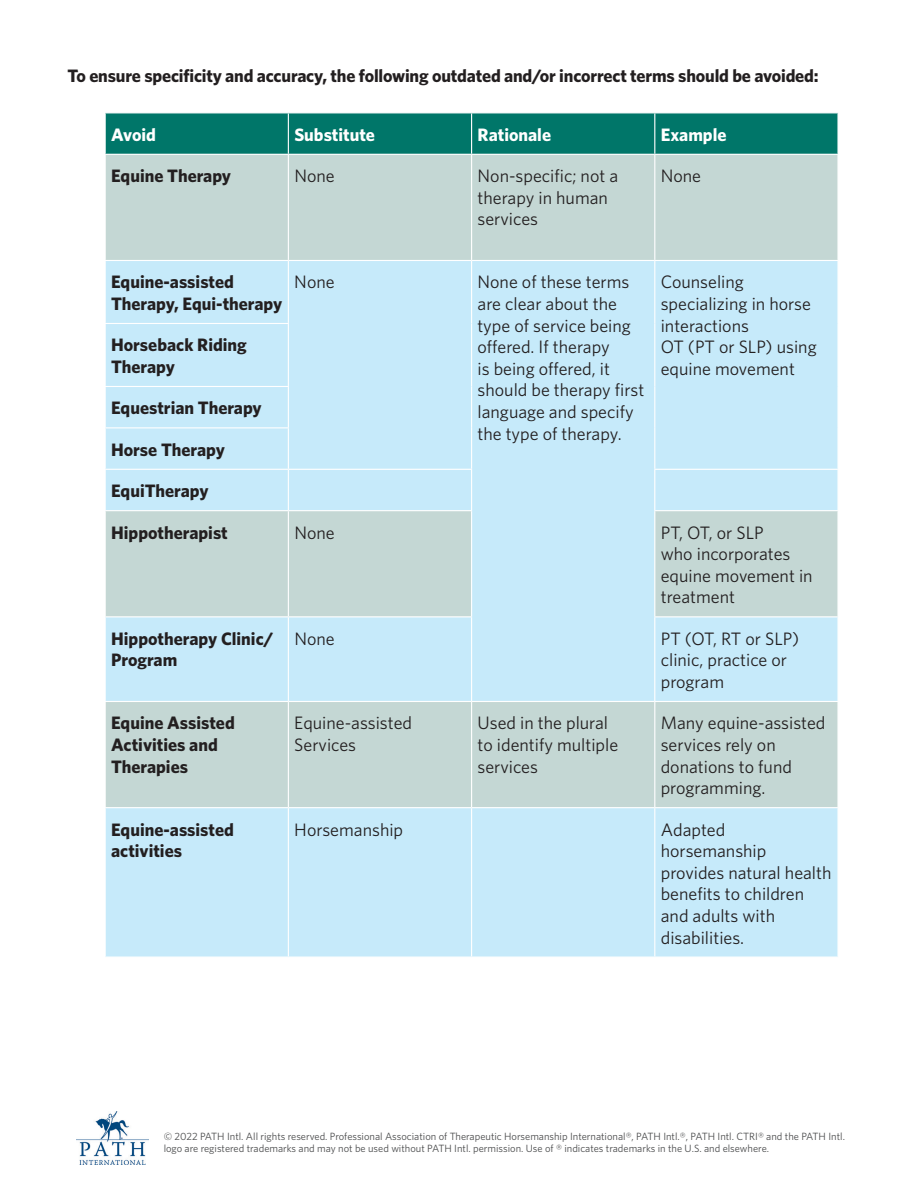
<style>
.page{position:relative;width:918px;height:1188px;background:#fff}
.page>*{position:absolute;margin:0;border:0;box-sizing:border-box;transform-origin:0 0}
.t1{font:18px/21.6px "Whitney";color:#231f20}
.t2{font:700 18px/21.6px "Whitney";color:#231f20}
.t3{font:700 18px "Whitney";color:#fff}
.Body_copy_2{font:10.5px/12px "Whitney";color:#4b4c4d}
</style>
<div class="page">
<div style="left:106px;top:113px;width:731px;height:41px;background:#007669"></div>
<div style="left:106px;top:155px;width:731px;height:105px;background:#c4d7d4"></div>
<div style="left:106px;top:261px;width:731px;height:62px;background:#c6eafa"></div>
<div style="left:106px;top:323px;width:731px;height:634px;background:#c6eafa"></div>
<svg style="left:106px;top:511px;width:731px;height:296px;background:#c4dee2"></svg>
<hr style="left:288px;top:113px;width:1px;height:41px;background:#fff">
<hr style="left:471px;top:113px;width:1px;height:41px;background:#fff">
<hr style="left:654px;top:113px;width:1px;height:41px;background:#fff">
<hr style="left:288px;top:155px;width:1px;height:105px;background:#fff">
<hr style="left:471px;top:155px;width:1px;height:105px;background:#fff">
<hr style="left:654px;top:155px;width:1px;height:105px;background:#fff">
<hr style="left:288px;top:261px;width:1px;height:62px;background:#fff">
<hr style="left:471px;top:261px;width:1px;height:62px;background:#fff">
<hr style="left:654px;top:261px;width:1px;height:62px;background:#fff">
<hr style="left:105px;top:323px;width:184px;height:1px;background:#fff">
<hr style="left:288px;top:324px;width:1px;height:62px;background:#fff">
<hr style="left:471px;top:323px;width:1px;height:63px;background:#fff">
<hr style="left:654px;top:323px;width:1px;height:63px;background:#fff">
<hr style="left:105px;top:386px;width:184px;height:1px;background:#fff">
<hr style="left:288px;top:387px;width:1px;height:40px;background:#fff">
<hr style="left:471px;top:386px;width:1px;height:42px;background:#fff">
<hr style="left:654px;top:386px;width:1px;height:42px;background:#fff">
<hr style="left:105px;top:427px;width:184px;height:1px;background:#fff">
<hr style="left:288px;top:428px;width:1px;height:41px;background:#fff">
<hr style="left:471px;top:428px;width:1px;height:41px;background:#fff">
<hr style="left:654px;top:428px;width:1px;height:41px;background:#fff">
<hr style="left:105px;top:469px;width:183px;height:1px;background:#fff">
<hr style="left:288px;top:469px;width:184px;height:1px;background:#fff">
<hr style="left:288px;top:470px;width:1px;height:40px;background:#fff">
<hr style="left:471px;top:470px;width:1px;height:40px;background:#fff">
<hr style="left:654px;top:469px;width:185px;height:1px;background:#fff">
<hr style="left:654px;top:470px;width:1px;height:40px;background:#fff">
<hr style="left:105px;top:510px;width:183px;height:1px;background:#fff">
<hr style="left:288px;top:510px;width:184px;height:1px;background:#fff">
<hr style="left:288px;top:511px;width:1px;height:105px;background:#fff">
<hr style="left:471px;top:511px;width:1px;height:105px;background:#fff">
<hr style="left:654px;top:510px;width:185px;height:1px;background:#fff">
<hr style="left:654px;top:511px;width:1px;height:105px;background:#fff">
<hr style="left:105px;top:616px;width:183px;height:1px;background:#fff">
<hr style="left:288px;top:616px;width:184px;height:1px;background:#fff">
<hr style="left:288px;top:617px;width:1px;height:84px;background:#fff">
<hr style="left:471px;top:617px;width:1px;height:84px;background:#fff">
<hr style="left:654px;top:616px;width:185px;height:1px;background:#fff">
<hr style="left:654px;top:617px;width:1px;height:84px;background:#fff">
<hr style="left:105px;top:701px;width:183px;height:1px;background:#fff">
<hr style="left:288px;top:701px;width:184px;height:1px;background:#fff">
<hr style="left:288px;top:702px;width:1px;height:105px;background:#fff">
<hr style="left:472px;top:701px;width:183px;height:1px;background:#fff">
<hr style="left:471px;top:702px;width:1px;height:105px;background:#fff">
<hr style="left:655px;top:701px;width:184px;height:1px;background:#fff">
<hr style="left:654px;top:702px;width:1px;height:105px;background:#fff">
<hr style="left:105px;top:807px;width:183px;height:1px;background:#fff">
<hr style="left:288px;top:807px;width:184px;height:1px;background:#fff">
<hr style="left:288px;top:808px;width:1px;height:149px;background:#fff">
<hr style="left:472px;top:807px;width:183px;height:1px;background:#fff">
<hr style="left:471px;top:808px;width:1px;height:149px;background:#fff">
<hr style="left:655px;top:807px;width:184px;height:1px;background:#fff">
<hr style="left:654px;top:808px;width:1px;height:149px;background:#fff">
<img style="left:76px;top:1111px;width:73px;height:53px">
<p class="t2" style="left:68px;top:64px;width:753px">To ensure specificity and accuracy, the following outdated and/or incorrect terms should be avoided:</p>
<p class="t3" style="left:111px;top:122px;width:46px">Avoid</p>
<p class="t3" style="left:294px;top:122px;width:82px">Substitute</p>
<p class="t3" style="left:478px;top:122px;width:75px">Rationale</p>
<p class="t3" style="left:661px;top:122px;width:67px">Example</p>
<p class="t2" style="left:111px;top:165px;width:122px">Equine Therapy</p>
<p class="t1" style="left:294px;top:165px;width:42px">None</p>
<p class="t1" style="left:478px;top:165px;width:142px">Non-specific; not a therapy in human services</p>
<p class="t1" style="left:661px;top:165px;width:42px">None</p>
<p class="t2" style="left:111px;top:271px;width:173px">Equine-assisted<br>Therapy, Equi-therapy</p>
<p class="t1" style="left:294px;top:271px;width:42px">None</p>
<p class="t1" style="left:478px;top:271px;width:168px">None of these terms are clear about the type of service being offered. If therapy<br>is being offered, it should be therapy first language and specify the type of therapy.</p>
<p class="t1" style="left:661px;top:271px;width:152px">Counseling specializing in horse interactions</p>
<p class="t2" style="left:111px;top:334px;width:137px">Horseback Riding<br>Therapy</p>
<p class="t2" style="left:111px;top:397px;width:152px">Equestrian Therapy</p>
<p class="t2" style="left:111px;top:438px;width:115px">Horse Therapy</p>
<p class="t2" style="left:111px;top:480px;width:99px">EquiTherapy</p>
<p class="t2" style="left:111px;top:521px;width:118px">Hippotherapist</p>
<p class="t1" style="left:294px;top:521px;width:42px">None</p>
<p class="t1" style="left:661px;top:521px;width:153px">PT, OT, or SLP<br>who incorporates equine movement in treatment</p>
<p class="t2" style="left:111px;top:627px;width:164px">Hippotherapy Clinic/<br>Program</p>
<p class="t1" style="left:294px;top:627px;width:42px">None</p>
<p class="t1" style="left:661px;top:627px;width:140px">PT (OT, RT or SLP) clinic, practice or program</p>
<p class="t2" style="left:111px;top:712px;width:125px">Equine Assisted<br>Activities and<br>Therapies</p>
<p class="t1" style="left:294px;top:712px;width:119px">Equine-assisted<br>Services</p>
<p class="t1" style="left:478px;top:712px;width:142px">Used in the plural to identify multiple services</p>
<p class="t1" style="left:661px;top:712px;width:166px">Many equine-assisted services rely on donations to fund programming.</p>
<p class="t2" style="left:111px;top:818px;width:124px">Equine-assisted activities</p>
<p class="t1" style="left:294px;top:818px;width:110px">Horsemanship</p>
<p class="t1" style="left:661px;top:818px;width:172px">Adapted horsemanship provides natural health benefits to children and adults with disabilities.</p>
<p class="t1" style="left:661px;top:336px;width:157px">OT (PT or SLP) using equine movement</p>
<p class="Body_copy_2" style="left:164px;top:1131px;width:683px">© 2022 PATH Intl. All rights reserved. Professional Association of Therapeutic Horsemanship International®, PATH Intl.®, PATH Intl. CTRI® and the PATH Intl. logo are registered trademarks and may not be used without PATH Intl. permission. Use of ® indicates trademarks in the U.S. and elsewhere.</p>
</div>
